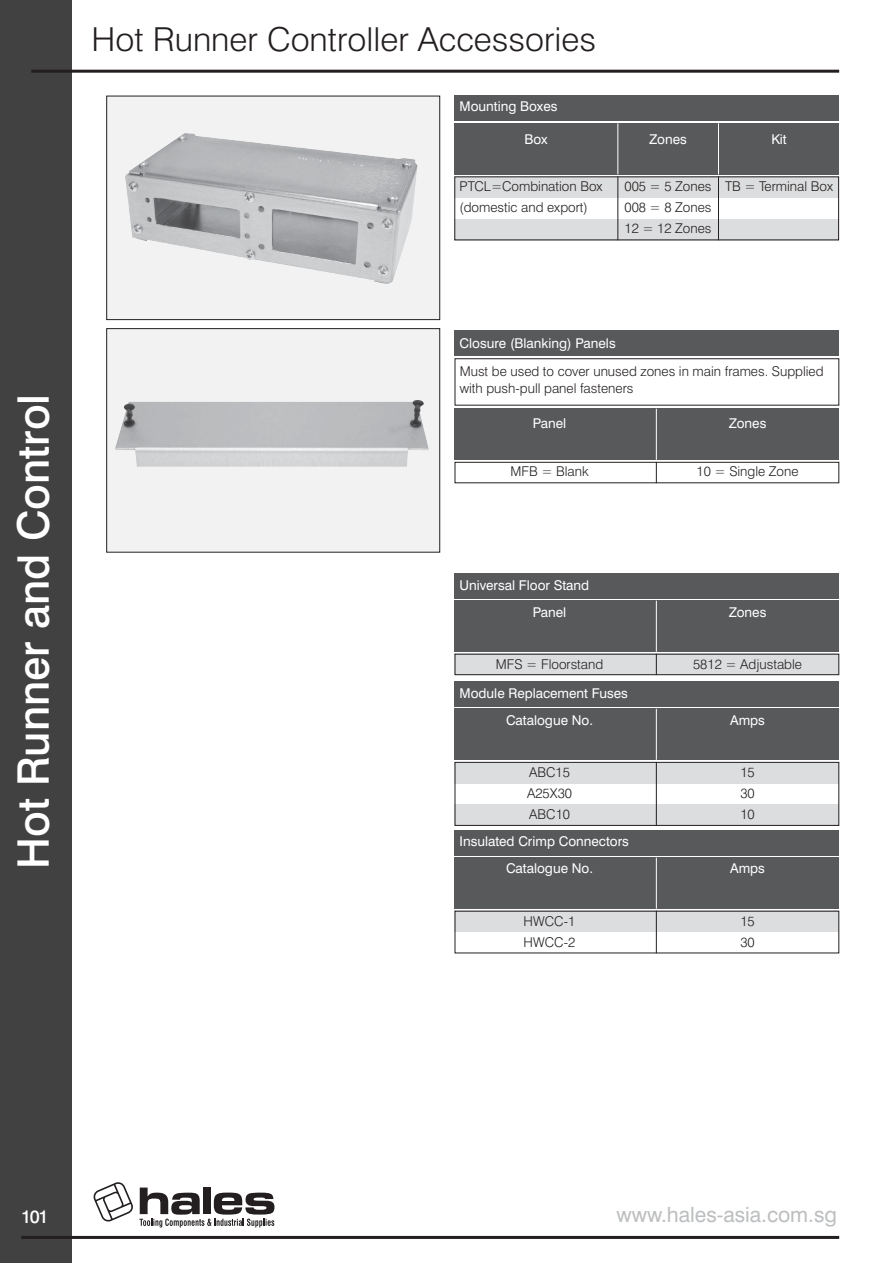
<style>
.page{position:relative;width:893px;height:1263px;background:#fff}
.page>*{position:absolute;margin:0;border:0;box-sizing:border-box;transform-origin:0 0}
.t1{font:500 43.5px "Swiss 721 BT";color:#fff}
.t2{font:300 33px "Swiss 721 BT";color:#231f20}
.t3{font:21px "Swiss 721 BT";color:#bcbec0}
.t4{font:500 18px "Swiss 721 BT";color:#fff}
.t5{font:300 13.5px/21px "Swiss 721 BT";color:#231f20}
.t6{font:13.5px "Swiss 721 BT";color:#fff}
</style>
<div class="page">
<div style="left:0;top:0;width:72px;height:1263px;background:#414142"></div>
<hr style="left:21px;top:1236px;width:818px;height:3px;background:#231f20">
<svg style="left:93px;top:1182px;width:40px;height:40px"></svg>
<svg style="left:139px;top:1187px;width:135px;height:40px"></svg>
<hr style="left:31px;top:70px;width:808px;height:3px;background:#231f20">
<div style="left:107px;top:96px;width:333px;height:224px;background:#f2f2f3"></div>
<div style="left:106px;top:96px;width:334px;height:224px;border:1px solid #231f20"></div>
<div style="left:107px;top:329px;width:333px;height:223px;background:#f2f2f3"></div>
<div style="left:106px;top:328px;width:334px;height:224px;border:1px solid #231f20"></div>
<div style="left:454px;top:123px;width:385px;height:51px;background:#58595b"></div>
<div style="left:454px;top:96px;width:385px;height:25px;background:#58595b"></div>
<div style="left:454px;top:176px;width:385px;height:22px;background:#dcddde"></div>
<div style="left:454px;top:219px;width:385px;height:21px;background:#dcddde"></div>
<hr style="left:617px;top:176px;width:1px;height:64px;background:#231f20">
<hr style="left:718px;top:176px;width:1px;height:64px;background:#231f20">
<hr style="left:617px;top:123px;width:1px;height:51px;background:#fff">
<hr style="left:718px;top:123px;width:1px;height:51px;background:#fff">
<div style="left:455px;top:330px;width:384px;height:26px;background:#58595b"></div>
<svg style="left:454px;top:358px;width:386px;height:126px"></svg>
<div style="left:455px;top:601px;width:384px;height:51px;background:#58595b"></div>
<div style="left:455px;top:573px;width:384px;height:25px;background:#58595b"></div>
<div style="left:455px;top:654px;width:384px;height:21px;background:#dcddde"></div>
<svg style="left:656px;top:656px;width:1px;height:17px"></svg>
<hr style="left:656px;top:601px;width:1px;height:51px;background:#fff">
<div style="left:455px;top:654px;width:384px;height:21px;border:1px solid #231f20"></div>
<div style="left:455px;top:709px;width:384px;height:51px;background:#58595b"></div>
<div style="left:455px;top:681px;width:384px;height:26px;background:#58595b"></div>
<div style="left:455px;top:762px;width:384px;height:21px;background:#dcddde"></div>
<div style="left:455px;top:804px;width:384px;height:22px;background:#dcddde"></div>
<hr style="left:656px;top:762px;width:1px;height:64px;background:#231f20">
<hr style="left:656px;top:709px;width:1px;height:51px;background:#fff">
<div style="left:455px;top:762px;width:384px;height:64px;border:1px solid #231f20"></div>
<div style="left:455px;top:858px;width:384px;height:51px;background:#58595b"></div>
<div style="left:455px;top:830px;width:384px;height:25px;background:#58595b"></div>
<div style="left:455px;top:911px;width:384px;height:21px;background:#dcddde"></div>
<hr style="left:656px;top:911px;width:1px;height:42px;background:#231f20">
<hr style="left:656px;top:858px;width:1px;height:51px;background:#fff">
<div style="left:455px;top:911px;width:384px;height:42px;border:1px solid #231f20"></div>
<img style="left:125px;top:120px;width:314px;height:182px">
<img style="left:106px;top:366px;width:359px;height:136px">
<h1 class="t1" style="left:7px;top:869px;width:477px;rotate:-90deg">Hot Runner and Control</h1>
<h2 class="t2" style="left:92px;top:19px;width:506px">Hot Runner Controller Accessories</h2>
<p class="t6" style="left:459px;top:98px;width:99px">Mounting Boxes</p>
<p class="t6" style="left:524px;top:131px;width:25px">Box</p>
<p class="t6" style="left:649px;top:131px;width:39px">Zones</p>
<p class="t6" style="left:771px;top:131px;width:17px">Kit</p>
<p class="t5" style="left:459px;top:176px;width:145px">PTCL=Combination Box</p>
<p class="t5" style="left:624px;top:176px;width:210px">005 = 5 Zones TB = Terminal Box</p>
<p class="t5" style="left:459px;top:197px;width:130px">(domestic and export)</p>
<p class="t5" style="left:624px;top:197px;width:89px">008 = 8 Zones<br>12 = 12 Zones</p>
<p class="t6" style="left:459px;top:334px;width:158px">Closure (Blanking) Panels</p>
<p class="t5" style="left:460px;top:363px;width:365px;line-height:16.2px">Must be used to cover unused zones in main frames. Supplied with push-pull panel fasteners</p>
<p class="t6" style="left:533px;top:415px;width:35px">Panel</p>
<p class="t6" style="left:729px;top:415px;width:39px">Zones</p>
<p class="t5" style="left:510px;top:461px;width:80px">MFB = Blank</p>
<p class="t5" style="left:696px;top:461px;width:104px">10 = Single Zone</p>
<p class="t6" style="left:459px;top:577px;width:131px">Universal Floor Stand</p>
<p class="t6" style="left:533px;top:604px;width:35px">Panel</p>
<p class="t6" style="left:729px;top:604px;width:39px">Zones</p>
<p class="t5" style="left:496px;top:653px;width:109px">MFS = Floorstand</p>
<p class="t5" style="left:693px;top:653px;width:110px">5812 = Adjustable</p>
<p class="t6" style="left:459px;top:685px;width:170px">Module Replacement Fuses</p>
<p class="t6" style="left:506px;top:712px;width:89px">Catalogue No.</p>
<p class="t6" style="left:730px;top:712px;width:36px">Amps</p>
<p class="t5" style="left:529px;top:761px;width:42px">ABC15</p>
<p class="t5" style="left:740px;top:761px;width:16px">15</p>
<p class="t5" style="left:527px;top:782px;width:46px">A25X30</p>
<p class="t5" style="left:740px;top:782px;width:16px">30</p>
<p class="t5" style="left:529px;top:803px;width:42px">ABC10</p>
<p class="t5" style="left:740px;top:803px;width:16px">10</p>
<p class="t6" style="left:459px;top:833px;width:171px">Insulated Crimp Connectors</p>
<p class="t6" style="left:506px;top:860px;width:89px">Catalogue No.</p>
<p class="t6" style="left:730px;top:860px;width:36px">Amps</p>
<p class="t5" style="left:524px;top:910px;width:53px">HWCC-1</p>
<p class="t5" style="left:740px;top:910px;width:16px">15</p>
<p class="t5" style="left:524px;top:931px;width:53px">HWCC-2</p>
<p class="t5" style="left:740px;top:931px;width:16px">30</p>
<h3 class="t4" style="left:21px;top:1206px;width:29px">101</h3>
<h3 class="t3" style="left:617px;top:1201px;width:222px">www.hales-asia.com.sg</h3>
</div>
